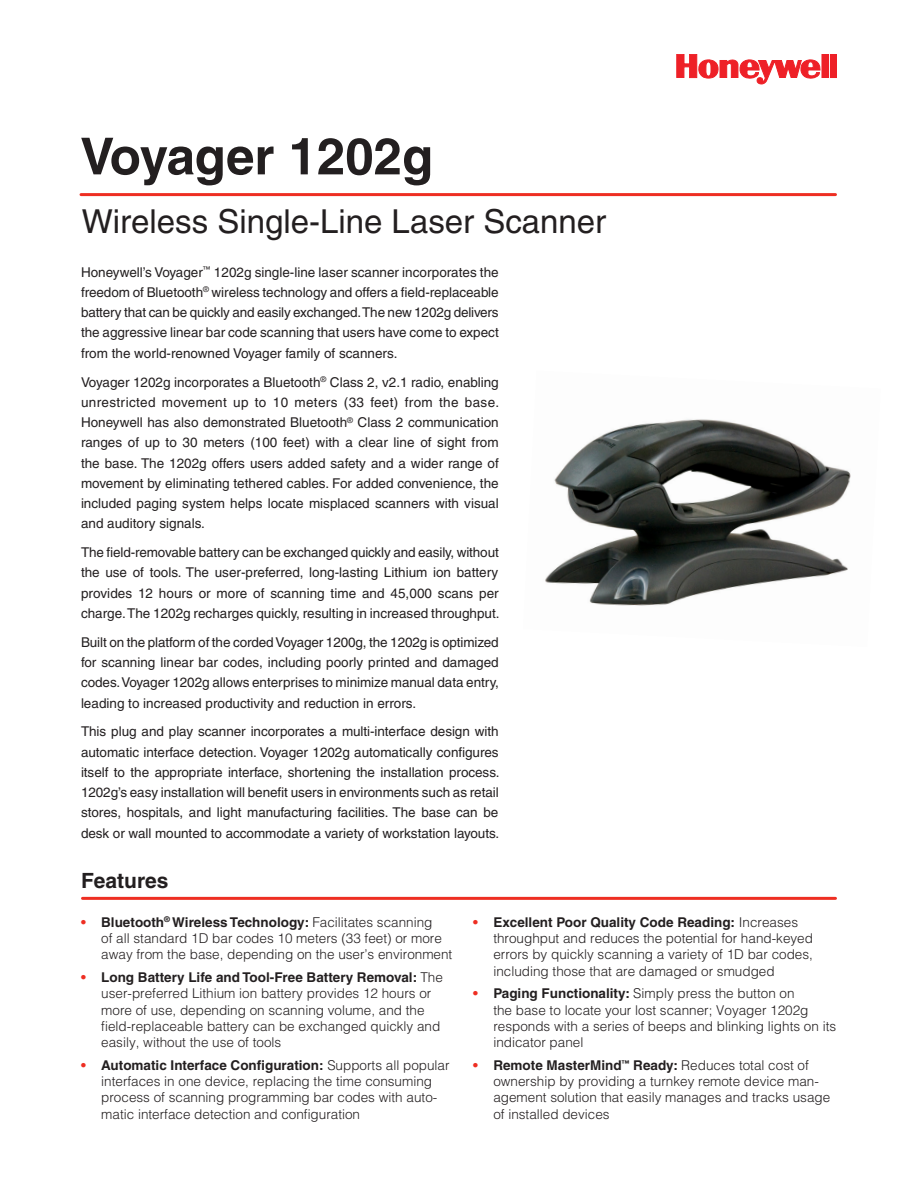
<style>
.page{position:relative;width:918px;height:1188px;background:#fff}
.page>*{position:absolute;margin:0;border:0;box-sizing:border-box;transform-origin:0 0}
.Product_Name_-_Front{font:700 51px "Helvetica";color:#231f20}
.Product_Descriptor{font:33px "Helvetica";color:#231f20}
.Overview_and_Feature{font:700 21px "Helvetica";color:#231f20}
.Overview_Body{font:13.5px/20.2px "Helvetica";color:#231f20;text-align:justify}
.Features_Header{font:300 13.5px/16.2px "Helvetica";color:#231f20}
.s1{font-weight:700;color:#ee2e22}
.s2{font-weight:700}
</style>
<div class="page">
<svg style="left:677px;top:54px;width:144px;height:30px"></svg>
<div style="left:822px;top:54px;width:6px;height:24px;background:#ee2027"></div>
<div style="left:822px;top:54px;width:7px;height:24px;border:1px solid #ee2027"></div>
<div style="left:830px;top:54px;width:7px;height:24px;background:#ee2027"></div>
<hr style="left:81px;top:193px;width:755px;height:3px;background:#ee2e22">
<hr style="left:82px;top:897px;width:754px;height:3px;background:#ee2e22">
<img style="left:545px;top:419px;width:306px;height:187px">
<p class="Product_Name_-_Front" style="left:80px;top:125px;width:354px">Voyager 1202g</p>
<p class="Product_Descriptor" style="left:82px;top:202px;width:526px">Wireless Single-Line Laser Scanner</p>
<p class="Overview_Body" style="left:81px;top:262px;width:419px">Honeywell’s Voyager<sup>™</sup> 1202g single-line laser scanner incorporates the freedom of Bluetooth<sup>®</sup> wireless technology and offers a field-replaceable battery that can be quickly and easily exchanged. The new 1202g delivers the aggressive linear bar code scanning that users have come to expect from the world-renowned Voyager family of scanners.</p>
<p class="Overview_Body" style="left:81px;top:372px;width:420px">Voyager 1202g incorporates a Bluetooth<sup>®</sup> Class 2, v2.1 radio, enabling unrestricted movement up to 10 meters (33 feet) from the base.<br>Honeywell has also demonstrated Bluetooth<sup>®</sup> Class 2 communication ranges of up to 30 meters (100 feet) with a clear line of sight from the base. The 1202g offers users added safety and a wider range of movement by eliminating tethered cables. For added convenience, the included paging system helps locate misplaced scanners with visual and auditory signals.</p>
<p class="Overview_Body" style="left:81px;top:542px;width:420px">The field-removable battery can be exchanged quickly and easily, without the use of tools. The user-preferred, long-lasting Lithium ion battery provides 12 hours or more of scanning time and 45,000 scans per charge. The 1202g recharges quickly, resulting in increased throughput.</p>
<p class="Overview_Body" style="left:81px;top:632px;width:419px">Built on the platform of the corded Voyager 1200g, the 1202g is optimized for scanning linear bar codes, including poorly printed and damaged codes. Voyager 1202g allows enterprises to minimize manual data entry, leading to increased productivity and reduction in errors.</p>
<p class="Overview_Body" style="left:81px;top:722px;width:420px">This plug and play scanner incorporates a multi-interface design with automatic interface detection. Voyager 1202g automatically configures itself to the appropriate interface, shortening the installation process.<br>1202g’s easy installation will benefit users in environments such as retail stores, hospitals, and light manufacturing facilities. The base can be desk or wall mounted to accommodate a variety of workstation layouts.</p>
<p class="Overview_and_Feature" style="left:81px;top:868px;width:89px">Features</p>
<p class="Features_Header" style="left:101px;top:914px;width:353px;text-indent:-20px"><span class="s1">•</span> <span class="s2">Bluetooth</span><sup>®</sup> <span class="s2">Wireless Technology:</span> Facilitates scanning<br>of all standard 1D bar codes 10 meters (33 feet) or more away from the base, depending on the user’s environment</p>
<p class="Features_Header" style="left:101px;top:969px;width:343px;text-indent:-20px"><span class="s1">•</span> <span class="s2">Long Battery Life and Tool-Free Battery Removal:</span> The user-preferred Lithium ion battery provides 12 hours or more of use, depending on scanning volume, and the field-replaceable battery can be exchanged quickly and easily, without the use of tools</p>
<p class="Features_Header" style="left:101px;top:1057px;width:350px;text-indent:-20px"><span class="s1">•</span> <span class="s2">Automatic Interface Configuration:</span> Supports all popular interfaces in one device, replacing the time consuming process of scanning programming bar codes with auto&shy;matic interface detection and configuration</p>
<p class="Features_Header" style="left:493px;top:914px;width:321px;text-indent:-20px"><span class="s1">•</span> <span class="s2">Excellent Poor Quality Code Reading:</span> Increases throughput and reduces the potential for hand-keyed errors by quickly scanning a variety of 1D bar codes, including those that are damaged or smudged</p>
<p class="Features_Header" style="left:493px;top:985px;width:344px;text-indent:-20px"><span class="s1">•</span> <span class="s2">Paging Functionality:</span> Simply press the button on<br>the base to locate your lost scanner; Voyager 1202g responds with a series of beeps and blinking lights on its indicator panel</p>
<p class="Features_Header" style="left:493px;top:1057px;width:338px;text-indent:-20px"><span class="s1">•</span> <span class="s2">Remote MasterMind</span><sup>™</sup> <span class="s2">Ready:</span> Reduces total cost of ownership by providing a turnkey remote device man&shy;agement solution that easily manages and tracks usage of installed devices</p>
</div>
